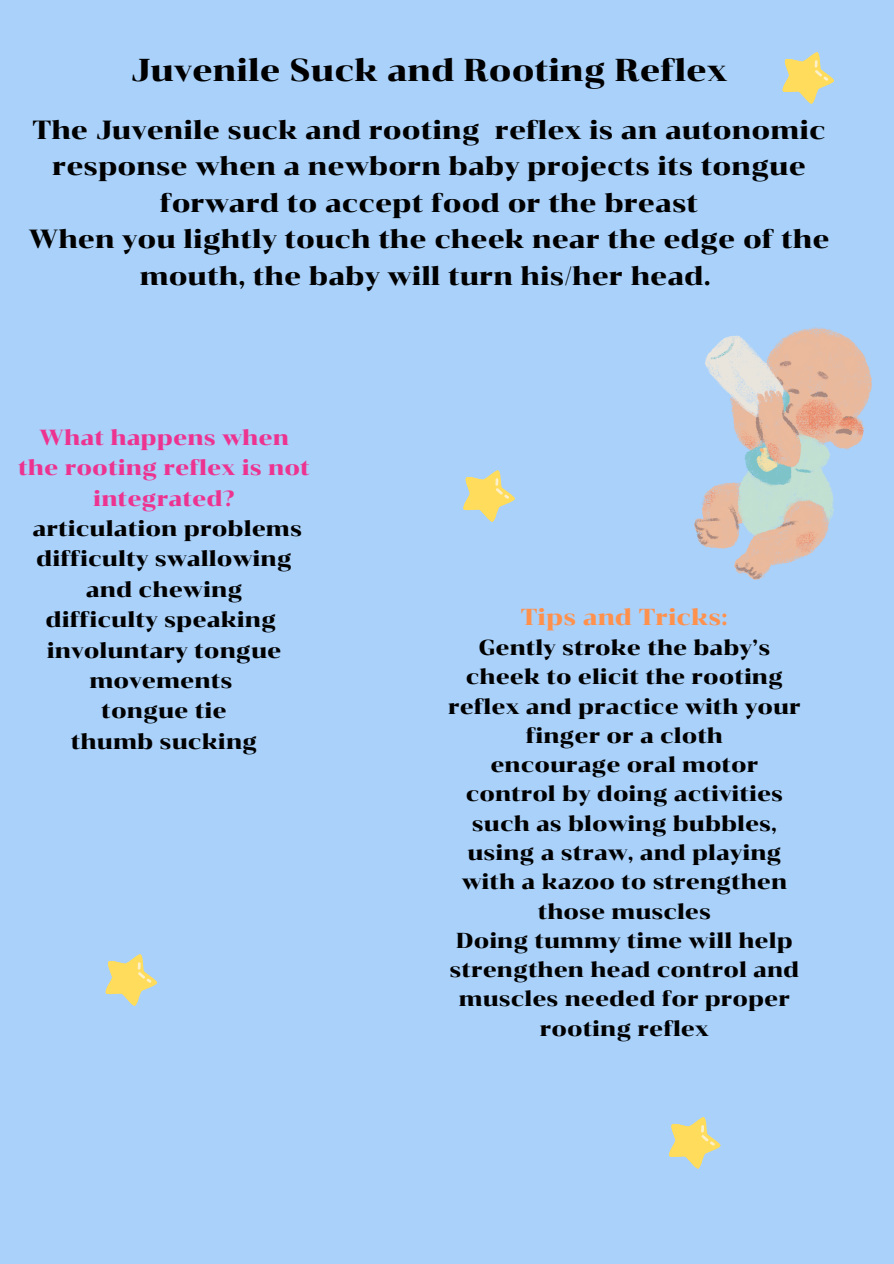
<style>
.page{position:relative;width:894px;height:1264px;background:#fff}
.page>*{position:absolute;margin:0;border:0;box-sizing:border-box;transform-origin:0 0}
.t1{font:31.5px "Chonburi";color:#000}
.t2{font:26.1px/36.5px "Chonburi";color:#000;text-align:center}
.t3{font:23.1px "Chonburi";color:#ff914d}
.t4{font:21.75px/30.3px "Chonburi";color:#000;text-align:center}
.t5{font:21.75px/30.3px "Chonburi";color:#ed3390;text-align:center}
.t6{font:21.6px/29.2px "Chonburi";color:#000;text-align:center}
</style>
<div class="page">
<div style="left:0;top:0;width:893px;height:1263px;background:#a9d1fa"></div>
<img style="left:694px;top:328px;width:177px;height:252px">
<svg style="left:782px;top:52px;width:52px;height:52px"></svg>
<svg style="left:463px;top:470px;width:52px;height:52px"></svg>
<svg style="left:105px;top:954px;width:53px;height:52px"></svg>
<svg style="left:669px;top:1117px;width:52px;height:52px"></svg>
<p class="t1" style="left:131px;top:51px;width:598px">Juvenile Suck and Rooting Reflex</p>
<h2 class="t2" style="left:28px;top:111px;width:802px">The Juvenile suck and rooting reflex is an autonomic response when a newborn baby projects its tongue forward to accept food or the breast<br>When you lightly touch the cheek near the edge of the mouth, the baby will turn his/her head.</h2>
<p class="t5" style="left:18px;top:422px;width:293px">What happens when the rooting reflex is not integrated?</p>
<p class="t4" style="left:32px;top:513px;width:271px">articulation problems</p>
<p class="t4" style="left:36px;top:543px;width:257px">difficulty swallowing and chewing</p>
<p class="t4" style="left:46px;top:604px;width:232px">difficulty speaking</p>
<p class="t4" style="left:47px;top:634px;width:236px">involuntary tongue movements</p>
<p class="t4" style="left:101px;top:695px;width:127px">tongue tie</p>
<p class="t4" style="left:71px;top:726px;width:188px">thumb sucking</p>
<p class="t3" style="left:521px;top:603px;width:208px">Tips and Tricks:</p>
<p class="t6" style="left:448px;top:633px;width:354px">Gently stroke the baby’s cheek to elicit the rooting reflex and practice with your finger or a cloth</p>
<p class="t6" style="left:461px;top:750px;width:327px">encourage oral motor control by doing activities such as blowing bubbles, using a straw, and playing with a kazoo to strengthen those muscles</p>
<p class="t6" style="left:449px;top:925px;width:351px">Doing tummy time will help strengthen head control and muscles needed for proper rooting reflex</p>
</div>
